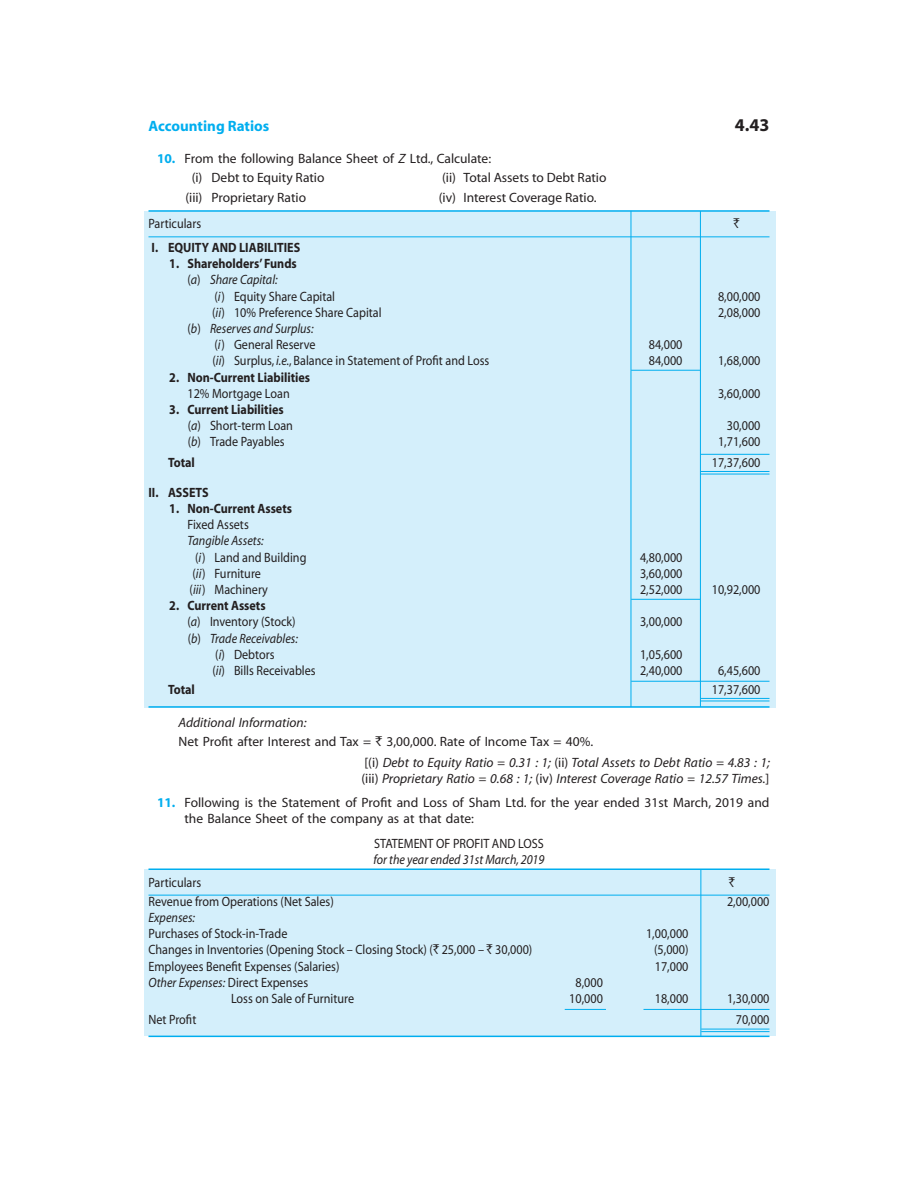
<style>
.page{position:relative;width:918px;height:1188px;background:#fff}
.page>*{position:absolute;margin:0;border:0;box-sizing:border-box;transform-origin:0 0}
.t1{font:700 18px "Myriad";color:#231f20}
.t2{font:700 15px "Myriad";color:#00aeef}
.upline{font:13.5px "Myriad";color:#231f20;scale:.9 1}
.quest{font:13.5px/16.2px "Myriad";color:#231f20}
.quest-2{font:italic 13.5px/16.2px "Myriad";color:#231f20}
.upline-2{font:700 13.5px "Myriad";color:#231f20;scale:.9 1}
.upline-3{font:italic 13.5px "Myriad";color:#231f20;scale:.9 1}
.quest_i__ii{font:13.5px "Myriad";color:#231f20}
.tabl_had{font:italic 13.5px "Myriad";color:#231f20;scale:.9 1}
.tabl_had-2{font:13.5px "Myriad";color:#231f20;scale:.9 1}
.beline{font:13.5px "Myriad";color:#231f20;scale:.9 1}
.beline-2{font:700 13.5px "Myriad";color:#231f20;scale:.9 1}
.upline-4{font:13.5px "Rupee Foradian";color:#231f20;scale:.9 1}
.s1{font-weight:700;color:#00aeef}
.s2{font-style:italic}
.s3{font-style:normal}
.s4{font-family:"Rupee Foradian"}
</style>
<div class="page">
<div style="left:144px;top:870px;width:632px;height:166px;background:#d4effb"></div>
<div style="left:144px;top:211px;width:632px;height:496px;background:#d4effb"></div>
<hr style="left:700px;top:211px;width:1px;height:496px;background:#00aeef">
<hr style="left:631px;top:211px;width:1px;height:496px;background:#00aeef">
<hr style="left:700px;top:471px;width:70px;height:1px;background:#00aeef">
<hr style="left:700px;top:474px;width:70px;height:1px;background:#00aeef">
<hr style="left:700px;top:454px;width:70px;height:1px;background:#00aeef">
<hr style="left:700px;top:698px;width:70px;height:1px;background:#00aeef">
<hr style="left:700px;top:701px;width:70px;height:1px;background:#00aeef">
<hr style="left:631px;top:681px;width:138px;height:1px;background:#00aeef">
<hr style="left:701px;top:1029px;width:69px;height:1px;background:#00aeef">
<hr style="left:701px;top:1031px;width:69px;height:1px;background:#00aeef">
<hr style="left:644px;top:1009px;width:126px;height:1px;background:#00aeef">
<hr style="left:700px;top:869px;width:1px;height:167px;background:#00aeef">
<hr style="left:565px;top:1009px;width:41px;height:1px;background:#00aeef">
<hr style="left:148px;top:210px;width:622px;height:2px;background:#00aeef">
<hr style="left:148px;top:236px;width:622px;height:1px;background:#00aeef">
<hr style="left:148px;top:706px;width:622px;height:2px;background:#00aeef">
<hr style="left:148px;top:868px;width:622px;height:2px;background:#00aeef">
<hr style="left:148px;top:895px;width:622px;height:1px;background:#00aeef">
<hr style="left:148px;top:1036px;width:622px;height:1px;background:#00aeef">
<hr style="left:631px;top:370px;width:69px;height:1px;background:#00aeef">
<hr style="left:631px;top:599px;width:69px;height:1px;background:#00aeef">
<p class="t2" style="left:148px;top:118px;width:122px">Accounting Ratios</p>
<h1 class="t1" style="left:735px;top:116px;width:36px">4.43</h1>
<p class="quest" style="left:157px;top:151px;width:336px"><span class="s1">10.</span> From the following Balance Sheet of <span class="s2">Z</span> Ltd., Calculate:</p>
<p class="quest_i__ii" style="left:192px;top:171px;width:134px">(i) Debt to Equity Ratio</p>
<p class="quest_i__ii" style="left:442px;top:171px;width:166px">(ii) Total Assets to Debt Ratio</p>
<p class="quest_i__ii" style="left:185px;top:190px;width:122px">(iii) Proprietary Ratio</p>
<p class="quest_i__ii" style="left:439px;top:190px;width:159px">(iv) Interest Coverage Ratio.</p>
<p class="upline" style="left:148px;top:217px;width:60px">Particulars</p>
<p class="upline-4" style="left:733px;top:216px;width:8px">`</p>
<p class="upline-2" style="left:152px;top:240px;width:167px">I. EQUITY AND LIABILITIES</p>
<p class="upline-2" style="left:169px;top:257px;width:143px">1. Shareholders’ Funds</p>
<p class="upline-3" style="left:188px;top:273px;width:102px"><span class="s3">(</span>a<span class="s3">)</span> Share Capital:</p>
<p class="upline" style="left:214px;top:289px;width:136px">(<span class="s2">i</span>) Equity Share Capital</p>
<p class="upline" style="left:718px;top:289px;width:49px">8,00,000</p>
<p class="upline" style="left:212px;top:306px;width:190px">(<span class="s2">ii</span>) 10% Preference Share Capital</p>
<p class="upline" style="left:718px;top:306px;width:49px">2,08,000</p>
<p class="upline-3" style="left:188px;top:322px;width:142px"><span class="s3">(</span>b<span class="s3">)</span> Reserves and Surplus:</p>
<p class="upline" style="left:214px;top:338px;width:114px">(<span class="s2">i</span>) General Reserve</p>
<p class="upline" style="left:649px;top:338px;width:39px">84,000</p>
<p class="upline" style="left:213px;top:354px;width:309px">(<span class="s2">ii</span>) Surplus, <span class="s2">i.e.</span>, Balance in Statement of Profit and Loss</p>
<p class="upline" style="left:649px;top:354px;width:39px">84,000</p>
<p class="upline" style="left:718px;top:354px;width:49px">1,68,000</p>
<p class="upline-2" style="left:169px;top:370px;width:158px">2. Non-Current Liabilities</p>
<p class="upline" style="left:188px;top:387px;width:115px">12% Mortgage Loan</p>
<p class="upline" style="left:718px;top:387px;width:49px">3,60,000</p>
<p class="upline-2" style="left:169px;top:402px;width:129px">3. Current Liabilities</p>
<p class="upline" style="left:188px;top:419px;width:118px">(<span class="s2">a</span>) Short-term Loan</p>
<p class="upline" style="left:727px;top:419px;width:39px">30,000</p>
<p class="upline" style="left:188px;top:435px;width:109px">(<span class="s2">b</span>) Trade Payables</p>
<p class="upline" style="left:718px;top:435px;width:49px">1,71,600</p>
<p class="upline-2" style="left:168px;top:456px;width:31px">Total</p>
<p class="upline" style="left:712px;top:456px;width:56px">17,37,600</p>
<p class="upline-2" style="left:148px;top:485px;width:68px">II. ASSETS</p>
<p class="upline-2" style="left:169px;top:502px;width:138px">1. Non-Current Assets</p>
<p class="upline" style="left:188px;top:518px;width:70px">Fixed Assets</p>
<p class="upline-3" style="left:188px;top:534px;width:86px">Tangible Assets:</p>
<p class="upline" style="left:195px;top:550px;width:125px">(<span class="s2">i</span>) Land and Building</p>
<p class="upline" style="left:640px;top:550px;width:49px">4,80,000</p>
<p class="upline" style="left:193px;top:567px;width:78px">(<span class="s2">ii</span>) Furniture</p>
<p class="upline" style="left:640px;top:567px;width:49px">3,60,000</p>
<p class="upline" style="left:190px;top:583px;width:89px">(<span class="s2">iii</span>) Machinery</p>
<p class="upline" style="left:640px;top:583px;width:49px">2,52,000</p>
<p class="upline" style="left:712px;top:583px;width:56px">10,92,000</p>
<p class="upline-2" style="left:169px;top:599px;width:109px">2. Current Assets</p>
<p class="upline" style="left:188px;top:615px;width:122px">(<span class="s2">a</span>) Inventory (Stock)</p>
<p class="upline" style="left:640px;top:615px;width:49px">3,00,000</p>
<p class="upline-3" style="left:188px;top:631px;width:124px"><span class="s3">(</span>b<span class="s3">)</span> Trade Receivables:</p>
<p class="upline" style="left:215px;top:648px;width:67px">(<span class="s2">i</span>) Debtors</p>
<p class="upline" style="left:640px;top:648px;width:49px">1,05,600</p>
<p class="upline" style="left:213px;top:664px;width:116px">(<span class="s2">ii</span>) Bills Receivables</p>
<p class="upline" style="left:640px;top:664px;width:49px">2,40,000</p>
<p class="upline" style="left:718px;top:664px;width:49px">6,45,600</p>
<p class="beline-2" style="left:168px;top:683px;width:31px">Total</p>
<p class="beline" style="left:712px;top:683px;width:56px">17,37,600</p>
<p class="quest-2" style="left:178px;top:715px;width:130px">Additional Information:</p>
<p class="quest" style="left:178px;top:734px;width:416px">Net Profit after Interest and Tax = <span class="s4">`</span> 3,00,000. Rate of Income Tax = 40%.</p>
<p class="quest-2" style="left:361px;top:755px;width:410px"><span class="s3">[(i)</span> Debt to Equity Ratio = 0.31 : 1; <span class="s3">(ii)</span> Total Assets to Debt Ratio = 4.83 : 1; <span class="s3">(iii)</span> Proprietary Ratio = 0.68 : 1; <span class="s3">(iv)</span> Interest Coverage Ratio = 12.57 Times.<span class="s3">]</span></p>
<p class="quest" style="left:185px;top:795px;width:587px;text-indent:-27px"><span class="s1">11.</span> Following is the Statement of Profit and Loss of Sham Ltd. for the year ended 31st March, 2019 and the Balance Sheet of the company as at that date:</p>
<p class="tabl_had-2" style="left:374px;top:837px;width:190px">STATEMENT OF PROFIT AND LOSS</p>
<p class="tabl_had" style="left:373px;top:853px;width:192px">for the year ended 31st March, 2019</p>
<p class="upline" style="left:149px;top:875px;width:60px">Particulars</p>
<p class="upline-4" style="left:729px;top:874px;width:8px">`</p>
<p class="upline" style="left:149px;top:894px;width:207px">Revenue from Operations (Net Sales)</p>
<p class="upline" style="left:727px;top:894px;width:49px">2,00,000</p>
<p class="upline-3" style="left:149px;top:911px;width:53px">Expenses:</p>
<p class="upline" style="left:149px;top:927px;width:156px">Purchases of Stock-in-Trade</p>
<p class="upline" style="left:646px;top:927px;width:49px">1,00,000</p>
<p class="upline" style="left:149px;top:943px;width:428px">Changes in Inventories (Opening Stock – Closing Stock) (<span class="s4">`</span> 25,000 – <span class="s4">`</span> 30,000)</p>
<p class="upline" style="left:654px;top:943px;width:40px">(5,000)</p>
<p class="upline" style="left:149px;top:959px;width:214px">Employees Benefit Expenses (Salaries)</p>
<p class="upline" style="left:655px;top:959px;width:39px">17,000</p>
<p class="upline-3" style="left:149px;top:975px;width:179px">Other Expenses: <span class="s3">Direct Expenses</span></p>
<p class="upline" style="left:576px;top:975px;width:32px">8,000</p>
<p class="upline" style="left:231px;top:992px;width:138px">Loss on Sale of Furniture</p>
<p class="upline" style="left:569px;top:992px;width:39px">10,000</p>
<p class="upline" style="left:655px;top:992px;width:39px">18,000</p>
<p class="upline" style="left:727px;top:992px;width:49px">1,30,000</p>
<p class="upline" style="left:149px;top:1012px;width:55px">Net Profit</p>
<p class="upline" style="left:736px;top:1012px;width:39px">70,000</p>
</div>
